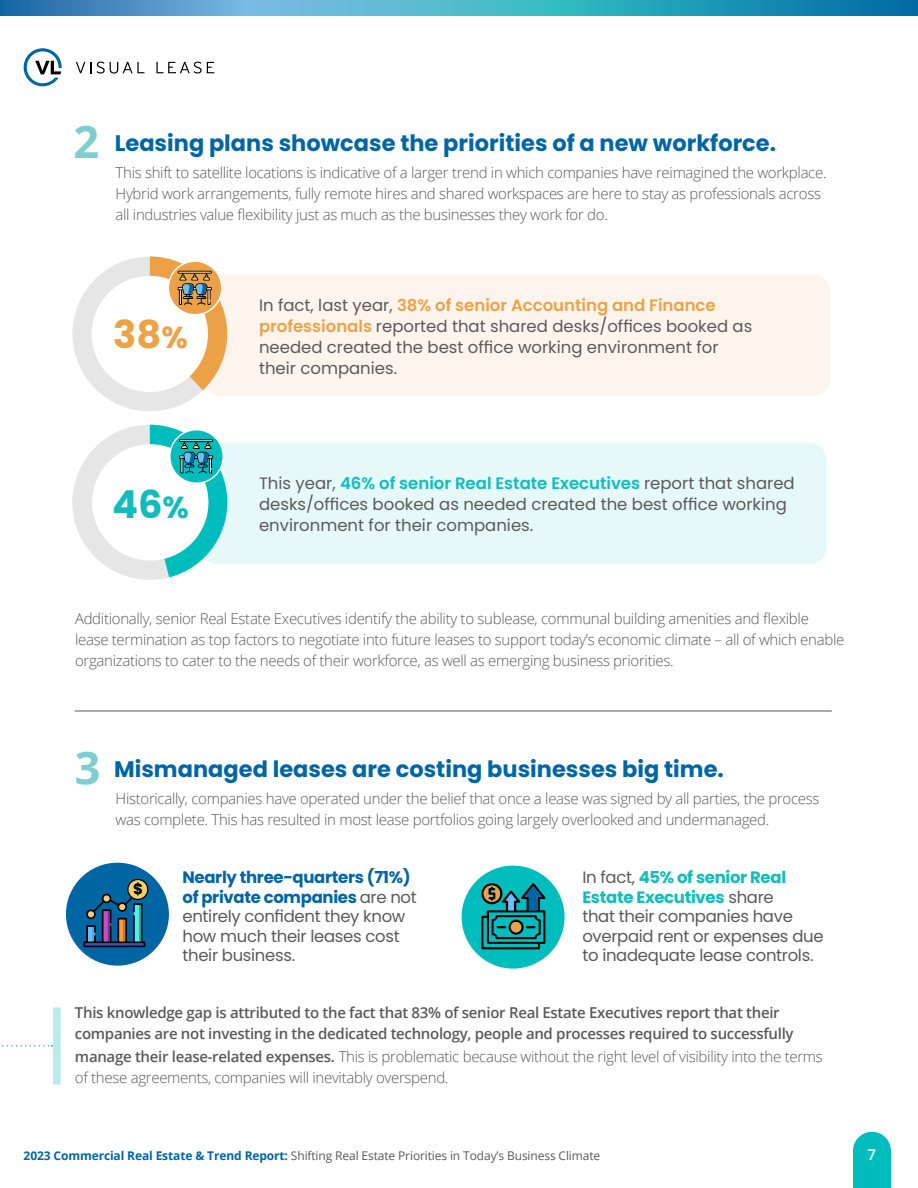
<style>
.page{position:relative;width:918px;height:1188px;background:#fff}
.page>*{position:absolute;margin:0;border:0;box-sizing:border-box;transform-origin:0 0}
.t1{font:700 45px "Open Sans";color:#7ccecf}
.t2{font:700 38.4px "Poppins";color:#eda248}
.t3{font:700 38.4px "Poppins";color:#12bcbc}
.t4{font:700 22.5px "Poppins";color:#0066a3}
.t5{font:700 22.5px "Poppins";color:#0065a3}
.t6{font:16.5px/21px "Poppins";color:#5a5a5a}
.t7{font:16.5px/19.5px "Poppins";letter-spacing:-.02em;color:#5a5a5a}
.t8{font:300 15px/21px "Open Sans";letter-spacing:-.02em;color:#5a5a5a}
.t9{font:600 15px/21px "Open Sans";letter-spacing:-.02em;color:#5a5a5a}
.t10{font:600 15px "Open Sans";color:#fff}
.t11{font:12px "Open Sans";letter-spacing:-.01em;color:#595959}
.s1{font-family:"Open Sans";font-size:45px;color:#7ccecf}
.s2{font-size:30.3px}
.s3{font-weight:600;color:#eda248}
.s4{font-weight:600;color:#12bcbc}
.s5{font-weight:700;color:#0165a3}
.s6{font-weight:700;color:#12bcbc}
.s7{font-weight:600}
.s8{font-weight:700;color:#0065a3}
</style>
<div class="page">
<svg style="left:76px;top:62px;width:15px;height:11px"></svg>
<svg style="left:97px;top:62px;width:47px;height:12px"></svg>
<svg style="left:156px;top:62px;width:58px;height:12px"></svg>
<svg style="left:24px;top:48px;width:38px;height:38px"></svg>
<svg style="left:853px;top:1132px;width:38px;height:56px;background:#12c1c1"></svg>
<svg style="left:0;top:0;width:918px;height:15px;background:#3c9ec1"></svg>
<div style="left:200px;top:442px;width:627px;height:122px;background:#e6f8f8;border-radius:18px"></div>
<div style="left:203px;top:274px;width:628px;height:122px;background:#fdf5ed;border-radius:18px"></div>
<svg style="left:72px;top:256px;width:155px;height:155px"></svg>
<svg style="left:72px;top:425px;width:155px;height:155px"></svg>
<hr style="left:75px;top:711px;width:757px;height:1px;background:#595959">
<div style="left:66px;top:863px;width:103px;height:103px;background:#0065a3;border-radius:50%"></div>
<div style="left:462px;top:866px;width:103px;height:103px;background:#00bdbd;border-radius:50%"></div>
<svg style="left:481px;top:883px;width:64px;height:66px"></svg>
<div style="left:511px;top:922px;width:10px;height:10px;background:#eda147;border-radius:50%"></div>
<svg style="left:2px;top:1045px;width:50px;height:2px"></svg>
<div style="left:53px;top:1007px;width:8px;height:78px;background:#b8ebeb"></div>
<svg style="left:84px;top:879px;width:64px;height:68px"></svg>
<h3 class="t4" style="left:74px;top:130px;width:704px"><span class="s1">2</span> Leasing plans showcase the priorities of a new workforce.</h3>
<p class="t8" style="left:116px;top:161px;width:713px">This shift to satellite locations is indicative of a larger trend in which companies have reimagined the workplace.<br>Hybrid work arrangements, fully remote hires and shared workspaces are here to stay as professionals across all industries value flexibility just as much as the businesses they work for do.</p>
<h2 class="t2" style="left:113px;top:312px;width:76px">38<span class="s2">%</span></h2>
<h2 class="t3" style="left:112px;top:482px;width:78px">46<span class="s2">%</span></h2>
<p class="t6" style="left:259px;top:294px;width:495px">In fact, last year, <span class="s3">38% of senior Accounting and Finance professionals</span> reported that shared desks/offices booked as needed created the best office working environment for their companies.</p>
<p class="t6" style="left:259px;top:472px;width:537px">This year, <span class="s4">46% of senior Real Estate Executives</span> report that shared desks/offices booked as needed created the best office working environment for their companies.</p>
<p class="t8" style="left:75px;top:608px;width:771px">Additionally, senior Real Estate Executives identify the ability to sublease, communal building amenities and flexible lease termination as top factors to negotiate into future leases to support today’s economic climate – all of which enable organizations to cater to the needs of their workforce, as well as emerging business priorities.</p>
<h1 class="t1" style="left:75px;top:735px;width:27px">3</h1>
<h3 class="t5" style="left:114px;top:756px;width:611px">Mismanaged leases are costing businesses big time.</h3>
<p class="t8" style="left:116px;top:788px;width:706px">Historically, companies have operated under the belief that once a lease was signed by all parties, the process was complete. This has resulted in most lease portfolios going largely overlooked and undermanaged.</p>
<p class="t7" style="left:182px;top:868px;width:236px"><span class="s5">Nearly three-quarters (71%) of private companies</span> are not entirely confident they know how much their leases cost their business.</p>
<p class="t7" style="left:582px;top:868px;width:243px">In fact, <span class="s6">45% of senior Real<br>Estate Executives</span> share<br>that their companies have overpaid rent or expenses due to inadequate lease controls.</p>
<p class="t9" style="left:75px;top:1002px;width:720px">This knowledge gap is attributed to the fact that 83% of senior Real Estate Executives report that their companies are not investing in the dedicated technology, people and processes required to successfully</p>
<p class="t8" style="left:75px;top:1046px;width:749px"><span class="s7">manage their lease-related expenses.</span> This is problematic because without the right level of visibility into the terms of these agreements, companies will inevitably overspend.</p>
<p class="t11" style="left:24px;top:1147px;width:578px"><span class="s8">2023 Commercial Real Estate &amp; Trend Report:</span> Shifting Real Estate Priorities in Today’s Business Climate</p>
<p class="t10" style="left:867px;top:1144px;width:10px">7</p>
</div>
